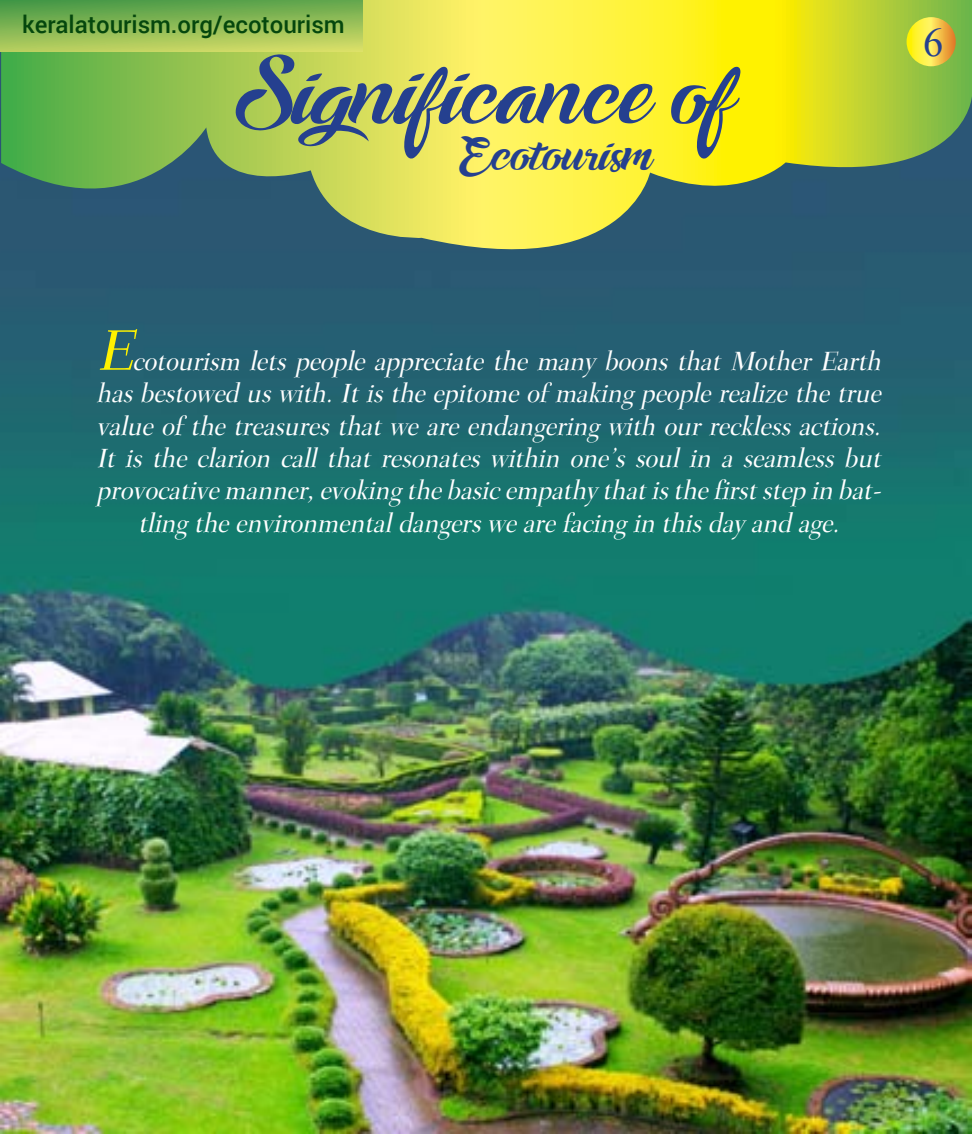
<style>
.page{position:relative;width:972px;height:1134px;background:#fff}
.page>*{position:absolute;margin:0;border:0;box-sizing:border-box;transform-origin:0 0}
.t1{font:76.5px "Ampera";color:#25408f}
.t2{font:40.5px "Ampera";color:#25408f}
.t3{font:40.5px "Times New Roman";color:#25408f}
.t4{font:italic 27px/32.4px "Transit";color:#fff;text-align:center}
.t5{font:500 24.07px "Roboto";color:#05470d}
.s1{font-size:58.5px;color:#fff200}
</style>
<div class="page">
<img style="left:0;top:51px;width:972px;height:1083px">
<svg style="left:1px;top:0;width:971px;height:285px;background:#96ae54"></svg>
<svg style="left:907px;top:17px;width:49px;height:49px;background:#f7d642"></svg>
<svg style="left:0;top:0;width:363px;height:51px;background:#8cba56"></svg>
<p class="t5" style="left:22px;top:8px;width:324px">keralatourism.org/ecotourism</p>
<h1 class="t1" style="left:232px;top:36px;width:505px">Significance of</h1>
<h2 class="t2" style="left:460px;top:124px;width:194px">Ecotourism</h2>
<h2 class="t3" style="left:923px;top:15px;width:22px">6</h2>
<p class="t4" style="left:97px;top:341px;width:786px"><span class="s1">E</span>cotourism lets people appreciate the many boons that Mother Earth has bestowed us with. It is the epitome of making people realize the true value of the treasures that we are endangering with our reckless actions.<br>It is the clarion call that resonates within one’s soul in a seamless but provocative manner, evoking the basic empathy that is the first step in bat&shy;tling the environmental dangers we are facing in this day and age.</p>
</div>
